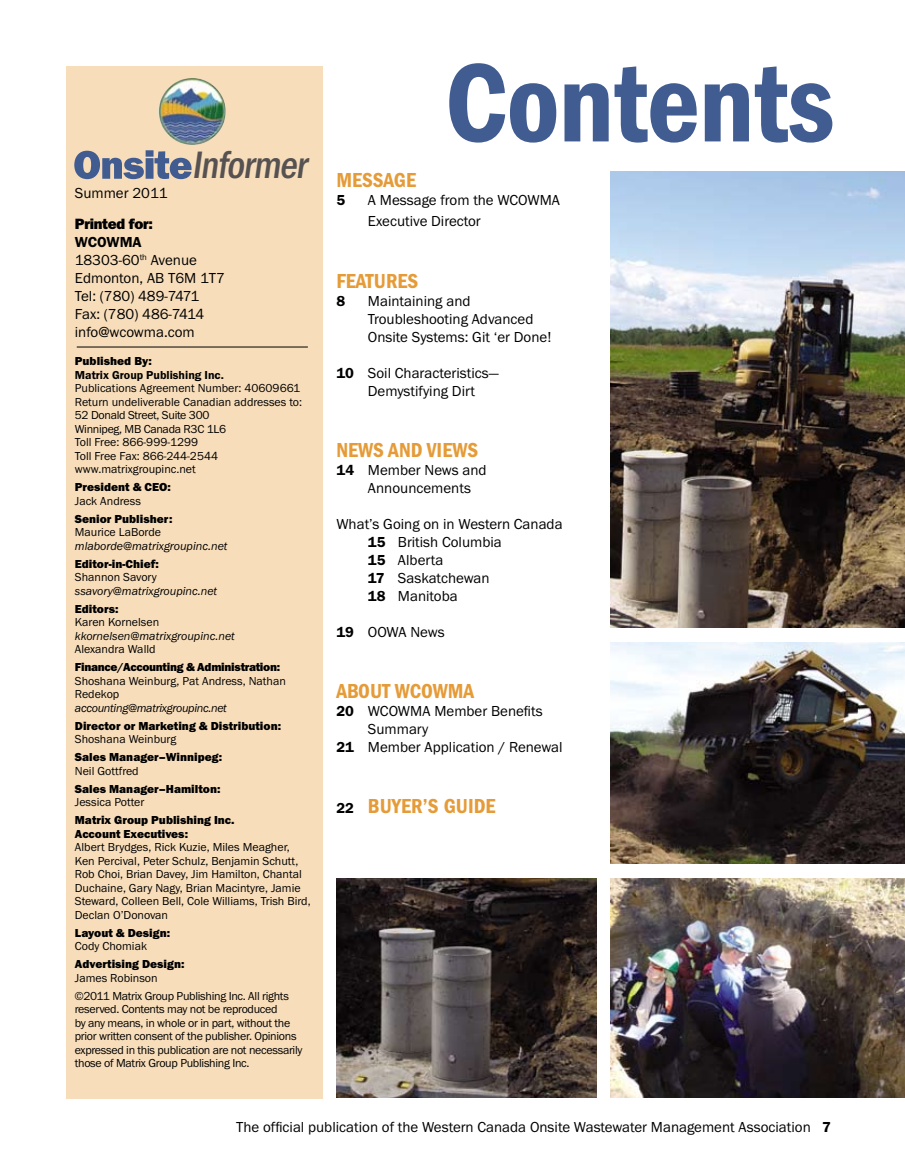
<style>
.page{position:relative;width:905px;height:1175px;background:#fff}
.page>*{position:absolute;margin:0;border:0;box-sizing:border-box;transform-origin:0 0}
.t1{font:600 condensed 115.5px "Franklin Gothic";letter-spacing:-.01em;color:#415c91}
.t2{font:500 condensed 39.6px "Franklin Gothic";color:#565252}
.t3{font:600 condensed 21px "Franklin Gothic";color:#e59b38}
.t4{font:15px/18px "Franklin Gothic Itc T";color:#000}
.t5{font:800 15px "Franklin Gothic";letter-spacing:-.025em;color:#000}
.t6{font:600 15px "Franklin Gothic Itc T";color:#000}
.t7{font:12px/13.5px "Franklin Gothic Itc T";color:#000}
.t8{font:12px/13.5px "Franklin Gothic Itc T";letter-spacing:-.025em;color:#000}
.t9{font:800 12px/13.5px "Franklin Gothic Itc T";color:#000}
.t10{font:italic 12px "Franklin Gothic Itc T";color:#000}
.t11{font:800 12px "Franklin Gothic Itc T";letter-spacing:-.025em;color:#000}
.t12{font:italic 12px "Franklin Gothic Itc T";letter-spacing:-.025em;color:#000}
.t13{font:600 12px "Franklin Gothic Itc T";color:#000}
.s1{font-weight:600}
.s2{font-family:"Franklin Gothic Itc T";font-stretch:normal;font-size:15px;color:#000}
</style>
<div class="page">
<img style="left:610px;top:171px;width:294px;height:456px">
<img style="left:610px;top:642px;width:294px;height:221px">
<img style="left:610px;top:878px;width:294px;height:219px">
<img style="left:336px;top:878px;width:260px;height:219px">
<div style="left:67px;top:66px;width:256px;height:1032px;background:#f8ddba"></div>
<svg style="left:74px;top:150px;width:117px;height:29px"></svg>
<hr style="left:77px;top:346px;width:231px;height:1px;background:#000">
<img style="left:158px;top:78px;width:68px;height:67px">
<h2 class="t2" style="left:192px;top:143px;width:122px">Informer</h2>
<p class="t4" style="left:75px;top:183px;width:94px">Summer 2011</p>
<p class="t5" style="left:75px;top:215px;width:80px">Printed for:</p>
<p class="t4" style="left:75px;top:233px;width:152px"><span class="s1">WCOWMA<br></span>18303-60<sup>th</sup> Avenue<br>Edmonton, AB T6M 1T7<br>Tel: (780) 489-7471<br>Fax: (780) 486-7414 info@wcowma.com</p>
<p class="t9" style="left:75px;top:354px;width:79px">Published By:</p>
<p class="t13" style="left:75px;top:367px;width:151px">Matrix Group Publishing Inc.</p>
<p class="t7" style="left:75px;top:381px;width:229px">Publications Agreement Number: 40609661<br>Return undeliverable Canadian addresses to:<br>52 Donald Street, Suite 300<br>Winnipeg, MB Canada R3C 1L6<br>Toll Free: 866-999-1299<br>Toll Free Fax: 866-244-2544 www.matrixgroupinc.net</p>
<p class="t9" style="left:75px;top:480px;width:97px">President &amp; CEO:</p>
<p class="t7" style="left:75px;top:493px;width:68px">Jack Andress</p>
<p class="t9" style="left:75px;top:511px;width:99px">Senior Publisher:</p>
<p class="t7" style="left:75px;top:525px;width:88px">Maurice LaBorde</p>
<p class="t10" style="left:75px;top:538px;width:154px">mlaborde@matrixgroupinc.net</p>
<p class="t9" style="left:75px;top:556px;width:85px">Editor-in-Chief:</p>
<p class="t7" style="left:75px;top:570px;width:83px">Shannon Savory</p>
<p class="t10" style="left:75px;top:583px;width:144px">ssavory@matrixgroupinc.net</p>
<p class="t9" style="left:75px;top:601px;width:45px">Editors:</p>
<p class="t7" style="left:75px;top:615px;width:86px">Karen Kornelsen</p>
<p class="t10" style="left:75px;top:628px;width:161px">kkornelsen@matrixgroupinc.net</p>
<p class="t7" style="left:75px;top:642px;width:82px">Alexandra Walld</p>
<p class="t11" style="left:75px;top:660px;width:207px">Finance/Accounting &amp; Administration:</p>
<p class="t7" style="left:75px;top:673px;width:212px">Shoshana Weinburg, Pat Andress, Nathan<br>Redekop</p>
<p class="t12" style="left:75px;top:700px;width:154px">accounting@matrixgroupinc.net</p>
<p class="t9" style="left:75px;top:718px;width:208px">Director or Marketing &amp; Distribution:</p>
<p class="t7" style="left:75px;top:732px;width:103px">Shoshana Weinburg</p>
<p class="t9" style="left:75px;top:750px;width:149px">Sales Manager–Winnipeg:</p>
<p class="t7" style="left:75px;top:763px;width:65px">Neil Gottfred</p>
<p class="t9" style="left:75px;top:781px;width:147px">Sales Manager–Hamilton:</p>
<p class="t7" style="left:75px;top:795px;width:71px">Jessica Potter</p>
<p class="t9" style="left:75px;top:813px;width:161px">Matrix Group Publishing Inc.<br>Account Executives:</p>
<p class="t7" style="left:75px;top:840px;width:237px">Albert Brydges, Rick Kuzie, Miles Meagher, Ken Percival, Peter Schulz, Benjamin Schutt, Rob Choi, Brian Davey, Jim Hamilton, Chantal Duchaine, Gary Nagy, Brian Macintyre, Jamie Steward, Colleen Bell, Cole Williams, Trish Bird, Declan O’Donovan</p>
<p class="t9" style="left:75px;top:925px;width:97px">Layout &amp; Design:</p>
<p class="t7" style="left:75px;top:939px;width:74px">Cody Chomiak</p>
<p class="t9" style="left:75px;top:957px;width:111px">Advertising Design:</p>
<p class="t8" style="left:75px;top:968px;width:215px;line-height:18px">James Robinson<br>©2011 Matrix Group Publishing Inc. All rights</p>
<p class="t8" style="left:75px;top:1002px;width:229px">reserved. Contents may not be reproduced<br>by any means, in whole or in part, without the prior written consent of the publisher. Opinions expressed in this publication are not necessarily those of Matrix Group Publishing Inc.</p>
<h1 class="t1" style="left:445px;top:37px;width:391px">Contents</h1>
<h3 class="t3" style="left:336px;top:168px;width:81px">MESSAGE</h3>
<p class="t6" style="left:336px;top:191px;width:10px">5</p>
<p class="t4" style="left:368px;top:189px;width:194px;line-height:21.6px">A Message from the WCOWMA<br>Executive Director</p>
<h3 class="t3" style="left:336px;top:268px;width:83px">FEATURES</h3>
<p class="t6" style="left:336px;top:292px;width:10px">8</p>
<p class="t4" style="left:368px;top:291px;width:185px">Maintaining and<br>Troubleshooting Advanced<br>Onsite Systems: Git ‘er Done!</p>
<p class="t4" style="left:336px;top:363px;width:164px;text-align:center"><span class="s1">10</span> Soil Characteristics—<br>Demystifying Dirt</p>
<h3 class="t3" style="left:336px;top:438px;width:143px">NEWS AND VIEWS</h3>
<p class="t4" style="left:368px;top:460px;width:120px;text-indent:-32px"><span class="s1">14</span> Member News and<br>Announcements</p>
<p class="t4" style="left:368px;top:514px;width:196px;text-indent:-32px">What’s Going on in Western Canada<br><span class="s1">15</span> British Columbia<br><span class="s1">15</span> Alberta<br><span class="s1">17</span> Saskatchewan<br><span class="s1">18</span> Manitoba</p>
<p class="t4" style="left:336px;top:622px;width:110px"><span class="s1">19</span> OOWA News</p>
<h3 class="t3" style="left:336px;top:679px;width:139px">ABOUT WCOWMA</h3>
<p class="t4" style="left:336px;top:702px;width:208px"><span class="s1">20</span> WCOWMA Member Benefits</p>
<p class="t4" style="left:368px;top:720px;width:62px">Summary</p>
<p class="t4" style="left:336px;top:738px;width:228px"><span class="s1">21</span> Member Application / Renewal</p>
<h3 class="t3" style="left:336px;top:794px;width:161px"><span class="s2">22</span> BUYER’S GUIDE</h3>
<p class="t4" style="left:236px;top:1117px;width:596px">The official publication of the Western Canada Onsite Wastewater Management Association <span class="s1">7</span></p>
</div>
